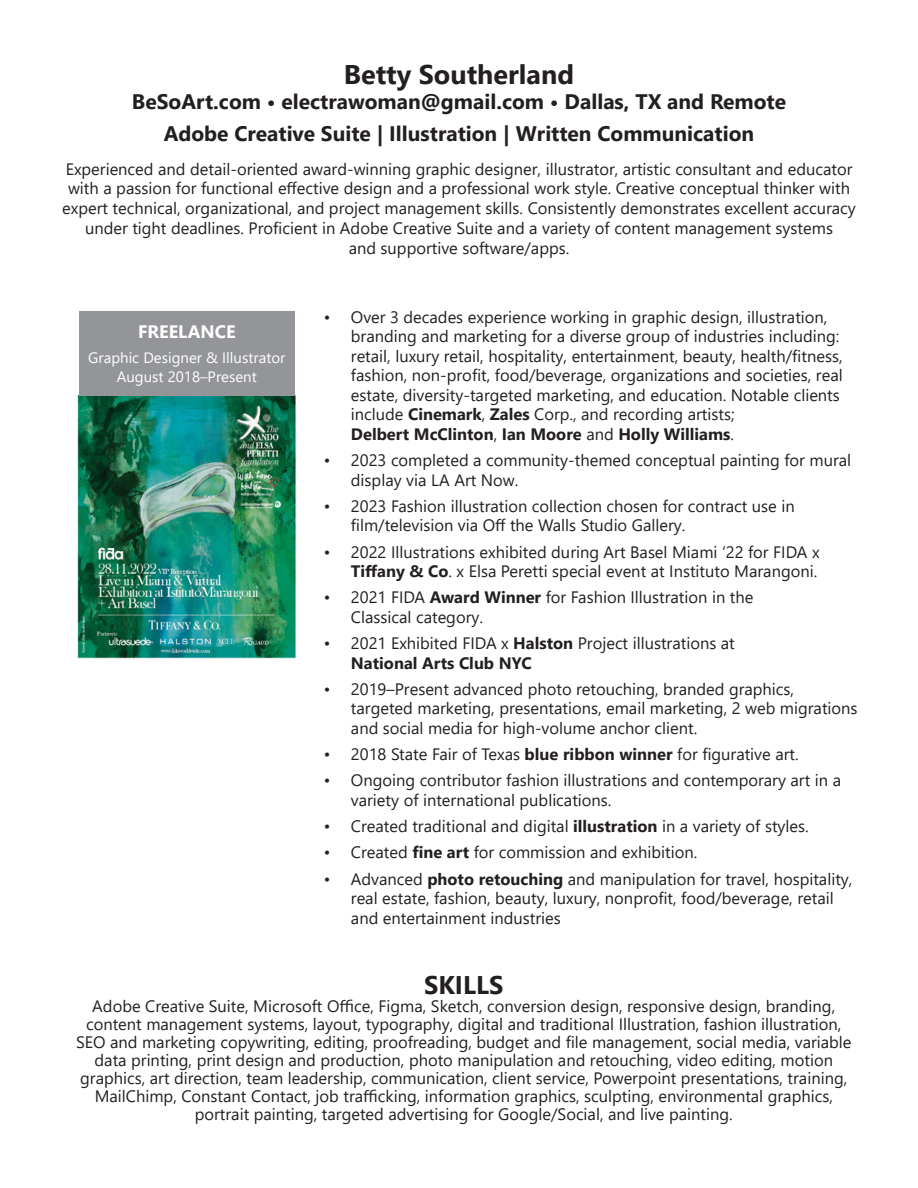
<style>
.page{position:relative;width:918px;height:1188px;background:#fff}
.page>*{position:absolute;margin:0;border:0;box-sizing:border-box;transform-origin:0 0}
.t1{font:700 27px "Segoe UI";color:#231f20}
.t2{font:700 25.5px "Segoe UI";color:#231f20}
.t3{font:700 21px "Segoe UI";color:#231f20}
.t4{font:700 18px "Segoe UI";color:#fff}
.t5{font:16.5px/19.5px "Segoe UI";color:#231f20}
.t6{font:15px "Segoe UI";color:#fff}
.s1{font-weight:700}
</style>
<div class="page">
<img style="left:77px;top:395px;width:219px;height:264px">
<div style="left:79px;top:311px;width:216px;height:84px;background:#939598"></div>
<p class="t1" style="left:344px;top:49px;width:232px">Betty Southerland</p>
<p class="t3" style="left:132px;top:82px;width:656px">BeSoArt.com • electrawoman@gmail.com • Dallas, TX and Remote</p>
<p class="t3" style="left:164px;top:114px;width:592px">Adobe Creative Suite | Illustration | Written Communication</p>
<p class="t5" style="left:62px;top:157px;width:795px;text-align:center">Experienced and detail-oriented award-winning graphic designer, illustrator, artistic consultant and educator with a passion for functional effective design and a professional work style. Creative conceptual thinker with expert technical, organizational, and project management skills. Consistently demonstrates excellent accuracy under tight deadlines. Proficient in Adobe Creative Suite and a variety of content management systems<br>and supportive software/apps.</p>
<p class="t4" style="left:138px;top:314px;width:99px">FREELANCE</p>
<p class="t6" style="left:88px;top:344px;width:199px">Graphic Designer &amp; Illustrator</p>
<p class="t6" style="left:117px;top:362px;width:142px">August 2018–Present</p>
<p class="t5" style="left:351px;top:306px;width:493px;text-indent:-27px">• Over 3 decades experience working in graphic design, illustration, branding and marketing for a diverse group of industries including: retail, luxury retail, hospitality, entertainment, beauty, health/fitness, fashion, non-profit, food/beverage, organizations and societies, real estate, diversity-targeted marketing, and education. Notable clients include <span class="s1">Cinemark</span>, <span class="s1">Zales</span> Corp., and recording artists;<br><span class="s1">Delbert McClinton</span>, <span class="s1">Ian Moore</span> and <span class="s1">Holly Williams</span>.</p>
<p class="t5" style="left:351px;top:449px;width:502px;text-indent:-27px">• 2023 completed a community-themed conceptual painting for mural display via LA Art Now.</p>
<p class="t5" style="left:351px;top:495px;width:445px;text-indent:-27px">• 2023 Fashion illustration collection chosen for contract use in film/television via Off the Walls Studio Gallery.</p>
<p class="t5" style="left:324px;top:541px;width:497px;text-align:right">• 2022 Illustrations exhibited during Art Basel Miami ‘22 for FIDA x<br><span class="s1">Tiffany &amp; Co</span>. x Elsa Peretti special event at Instituto Marangoni.</p>
<p class="t5" style="left:351px;top:586px;width:404px;text-indent:-27px">• 2021 FIDA <span class="s1">Award Winner</span> for Fashion Illustration in the<br>Classical category.</p>
<p class="t5" style="left:351px;top:632px;width:385px;text-indent:-27px">• 2021 Exhibited FIDA x <span class="s1">Halston</span> Project illustrations at<br><span class="s1">National Arts Club NYC</span></p>
<p class="t5" style="left:351px;top:678px;width:508px;text-indent:-27px">• 2019–Present advanced photo retouching, branded graphics, targeted marketing, presentations, email marketing, 2 web migrations and social media for high-volume anchor client.</p>
<p class="t5" style="left:324px;top:743px;width:476px">• 2018 State Fair of Texas <span class="s1">blue ribbon winner</span> for figurative art.</p>
<p class="t5" style="left:351px;top:769px;width:492px;text-indent:-27px">• Ongoing contributor fashion illustrations and contemporary art in a variety of international publications.</p>
<p class="t5" style="left:324px;top:815px;width:486px">• Created traditional and digital <span class="s1">illustration</span> in a variety of styles.</p>
<p class="t5" style="left:324px;top:841px;width:375px">• Created <span class="s1">fine art</span> for commission and exhibition.</p>
<p class="t5" style="left:351px;top:868px;width:503px;text-indent:-27px">• Advanced <span class="s1">photo retouching</span> and manipulation for travel, hospitality, real estate, fashion, beauty, luxury, nonprofit, food/beverage, retail and entertainment industries</p>
<p class="t2" style="left:424px;top:961px;width:81px">SKILLS</p>
<p class="t5" style="left:76px;top:996px;width:777px;line-height:18px;text-align:center">Adobe Creative Suite, Microsoft Office, Figma, Sketch, conversion design, responsive design, branding, content management systems, layout, typography, digital and traditional Illustration, fashion illustration, SEO and marketing copywriting, editing, proofreading, budget and file management, social media, variable data printing, print design and production, photo manipulation and retouching, video editing, motion graphics, art direction, team leadership, communication, client service, Powerpoint presentations, training, MailChimp, Constant Contact, job trafficking, information graphics, sculpting, environmental graphics, portrait painting, targeted advertising for Google/Social, and live painting.</p>
</div>
